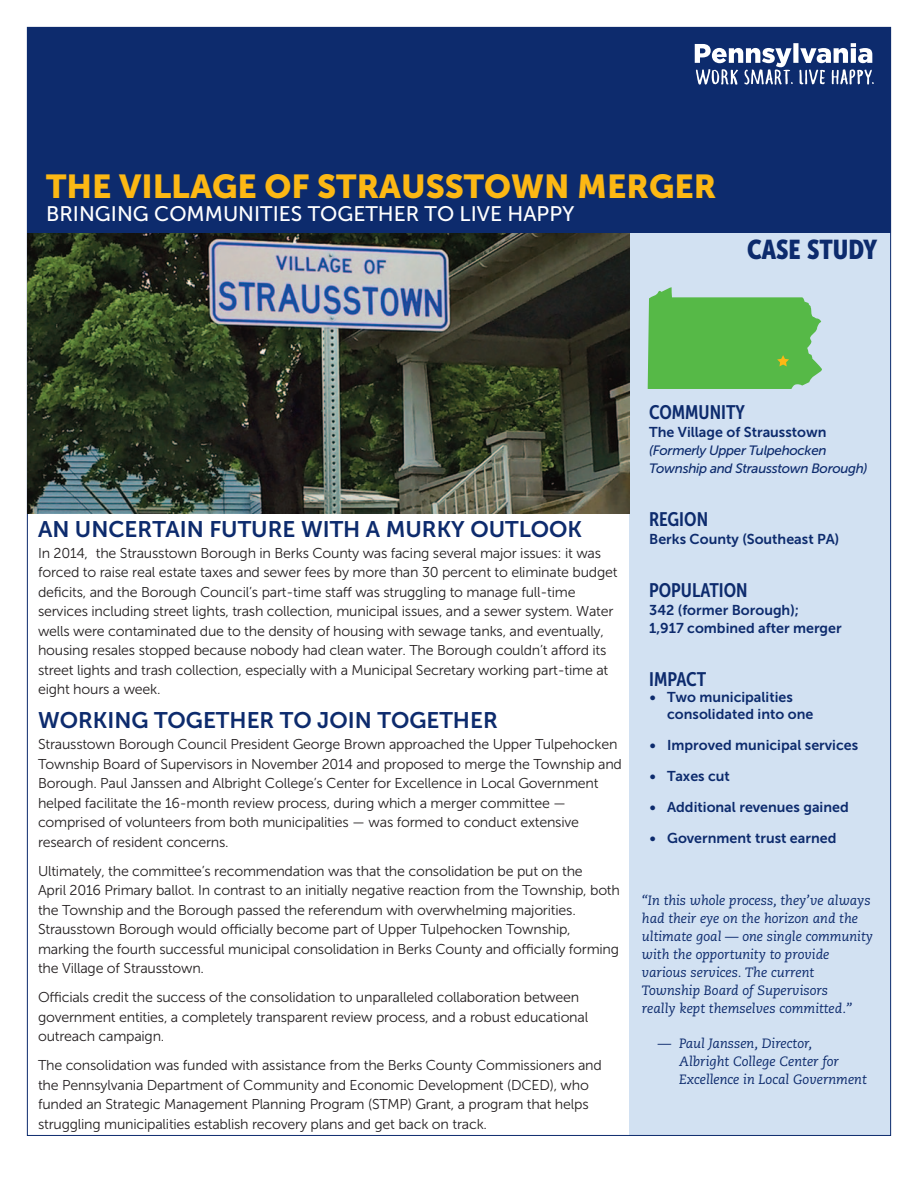
<style>
.page{position:relative;width:918px;height:1188px;background:#fff}
.page>*{position:absolute;margin:0;border:0;box-sizing:border-box;transform-origin:0 0}
.t1{font:33px "Museo Sans 900";color:#fcb814}
.t2{font:27px "Museo Sans Cond 900";color:#0d2b6d}
.t3{font:22.5px "Museo Sans 700";letter-spacing:.095em;color:#0d2b6d}
.t4{font:21px "Museo Sans 500";color:#fff}
.t5{font:19.5px "Museo Sans Cond 700";color:#0d2b6d}
.t6{font:14.25px/19.5px "Museo Sans 300";letter-spacing:-.015em;color:#231f20}
.t7{font:14.25px/16.5px "Museo Sans 700";color:#0d2b6d}
.t8{font:italic 13.5px/18px "Caecilia LT";color:#0d2b6d}
.t9{font:italic 13.5px "Museo Sans 500";letter-spacing:-.025em;color:#0d2b6d}
</style>
<div class="page">
<div style="left:629px;top:27px;width:262px;height:1109px;background:#d2e1f2"></div>
<img style="left:27px;top:233px;width:602px;height:280px">
<div style="left:27px;top:27px;width:864px;height:206px;background:#0d2b6d"></div>
<svg style="left:695px;top:43px;width:179px;height:42px"></svg>
<svg style="left:648px;top:287px;width:174px;height:102px;background:#68be60"></svg>
<p class="t1" style="left:46px;top:168px;width:672px">THE VILLAGE OF STRAUSSTOWN MERGER</p>
<p class="t4" style="left:46px;top:201px;width:530px">BRINGING COMMUNITIES TOGETHER TO LIVE HAPPY</p>
<h1 class="t2" style="left:747px;top:234px;width:132px">CASE STUDY</h1>
<h3 class="t3" style="left:38px;top:521px;width:546px">AN UNCERTAIN FUTURE WITH A MURKY OUTLOOK</h3>
<p class="t6" style="left:38px;top:544px;width:581px">In 2014, the Strausstown Borough in Berks County was facing several major issues: it was forced to raise real estate taxes and sewer fees by more than 30 percent to eliminate budget deficits, and the Borough Council’s part-time staf was struggling to manage full-time services including street lights, trash collection, municipal issues, and a sewer system. Water wells were contaminated due to the density of housing with sewage tanks, and eventually, housing resales stopped because nobody had clean water. The Borough couldn’t aford its street lights and trash collection, especially with a Municipal Secretary working part-time at eight hours a week.</p>
<h3 class="t3" style="left:38px;top:712px;width:461px">WORKING TOGETHER TO JOIN TOGETHER</h3>
<p class="t6" style="left:38px;top:736px;width:585px">Strausstown Borough Council President George Brown approached the Upper Tulpehocken Township Board of Supervisors in November 2014 and proposed to merge the Township and Borough. Paul Janssen and Albright College’s Center for Excellence in Local Government helped facilitate the 16-month review process, during which a merger committee — comprised of volunteers from both municipalities — was formed to conduct extensive research of resident concerns.</p>
<p class="t6" style="left:38px;top:862px;width:583px">Ultimately, the committee’s recommendation was that the consolidation be put on the<br>April 2016 Primary ballot. In contrast to an initially negative reaction from the Township, both the Township and the Borough passed the referendum with overwhelming majorities.<br>Strausstown Borough would ofcially become part of Upper Tulpehocken Township, marking the fourth successful municipal consolidation in Berks County and ofcially forming the Village of Strausstown.</p>
<p class="t6" style="left:38px;top:989px;width:552px">Ofcials credit the success of the consolidation to unparalleled collaboration between government entities, a completely transparent review process, and a robust educational outreach campaign.</p>
<p class="t6" style="left:38px;top:1057px;width:565px">The consolidation was funded with assistance from the Berks County Commissioners and the Pennsylvania Department of Community and Economic Development (DCED), who funded an Strategic Management Planning Program (STMP) Grant, a program that helps struggling municipalities establish recovery plans and get back on track.</p>
<h2 class="t5" style="left:649px;top:401px;width:97px">COMMUNITY</h2>
<p class="t7" style="left:649px;top:425px;width:179px">The Village of Strausstown</p>
<p class="t9" style="left:649px;top:445px;width:179px">(Formerly Upper Tulpehocken</p>
<p class="t9" style="left:649px;top:463px;width:220px">Township and Strausstown Borough)</p>
<h2 class="t5" style="left:649px;top:508px;width:60px">REGION</h2>
<p class="t7" style="left:649px;top:532px;width:192px">Berks County (Southeast PA)</p>
<h2 class="t5" style="left:649px;top:579px;width:100px">POPULATION</h2>
<p class="t7" style="left:649px;top:603px;width:151px">342 (former Borough);</p>
<p class="t7" style="left:649px;top:621px;width:194px">1,917 combined after merger</p>
<h2 class="t5" style="left:649px;top:668px;width:59px">IMPACT</h2>
<p class="t7" style="left:667px;top:690px;width:148px;text-indent:-17px">• Two municipalities consolidated into one</p>
<p class="t7" style="left:650px;top:738px;width:210px">• Improved municipal services</p>
<p class="t7" style="left:650px;top:769px;width:82px">• Taxes cut</p>
<p class="t7" style="left:650px;top:800px;width:200px">• Additional revenues gained</p>
<p class="t7" style="left:650px;top:831px;width:188px">• Government trust earned</p>
<p class="t8" style="left:642px;top:893px;width:232px">“In this whole process, they’ve always had their eye on the horizon and the ultimate goal — one single community with the opportunity to provide various services. The current Township Board of Supervisors<br>really kept themselves committed.”</p>
<p class="t8" style="left:679px;top:1036px;width:189px;text-indent:-21px">— Paul Janssen, Director,<br>Albright College Center for<br>Excellence in Local Government</p>
</div>
